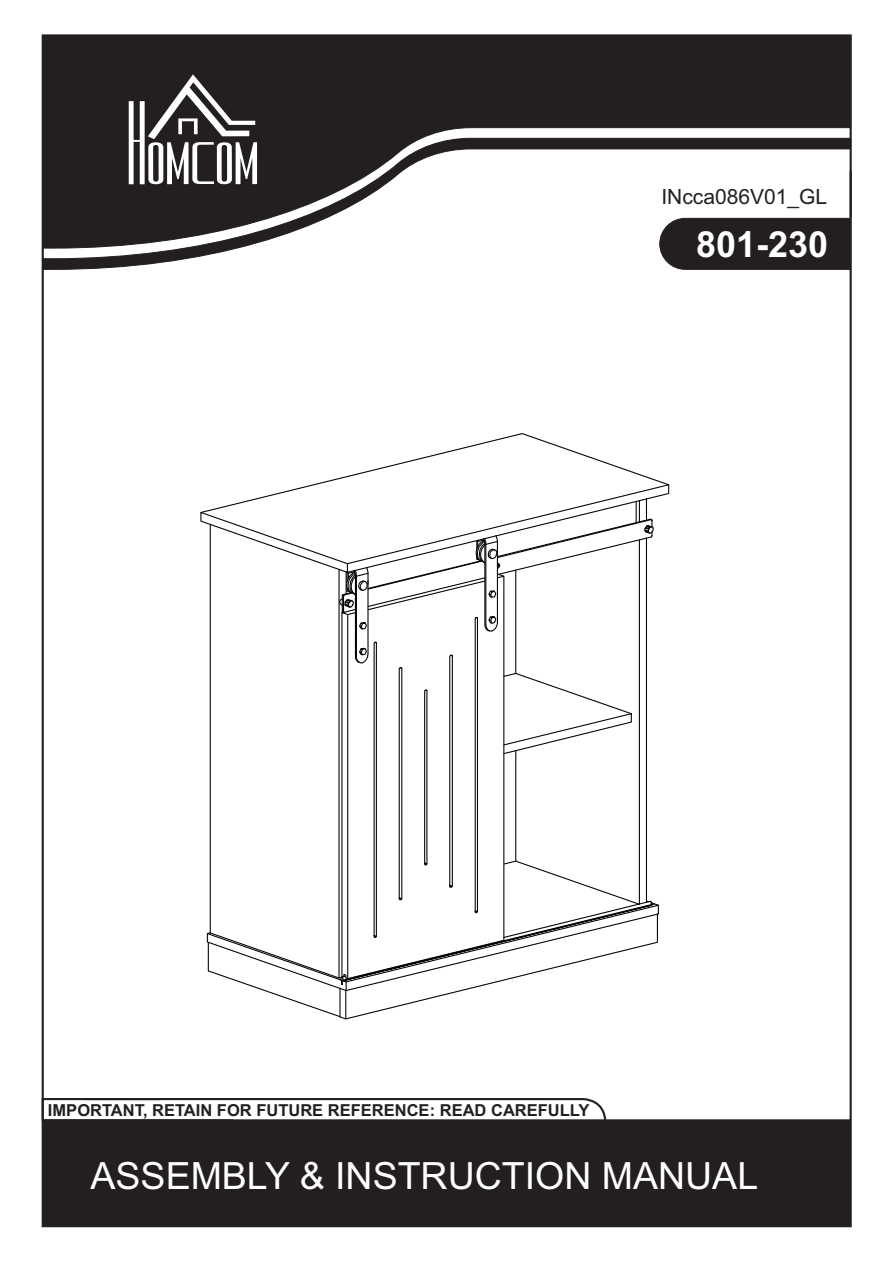
<style>
.page{position:relative;width:893px;height:1263px;background:#fff}
.page>*{position:absolute;margin:0;border:0;box-sizing:border-box;transform-origin:0 0}
.t1{font:37.5px "Arial";color:#fff}
.t2{font:700 36px "Arial";color:#fff}
.t3{font:21px "Arial";color:#231f20}
.t4{font:700 16.5px "Arial";color:#231f20}
</style>
<div class="page">
<div style="left:42px;top:1119px;width:809px;height:108px;background:#231f20"></div>
<svg style="left:41px;top:1097px;width:566px;height:25px"></svg>
<hr style="left:850px;top:171px;width:2px;height:46px;background:#231f20">
<div style="left:42px;top:35px;width:809px;height:102px;background:#231f20"></div>
<svg style="left:42px;top:137px;width:809px;height:133px"></svg>
<svg style="left:129px;top:74px;width:128px;height:110px"></svg>
<svg style="left:200px;top:433px;width:470px;height:587px"></svg>
<p class="t3" style="left:661px;top:189px;width:167px">INcca086V01_GL</p>
<h2 class="t2" style="left:696px;top:230px;width:134px">801-230</h2>
<p class="t4" style="left:48px;top:1103px;width:543px">IMPORTANT, RETAIN FOR FUTURE REFERENCE: READ CAREFULLY</p>
<h1 class="t1" style="left:91px;top:1161px;width:669px">ASSEMBLY &amp; INSTRUCTION MANUAL</h1>
</div>
